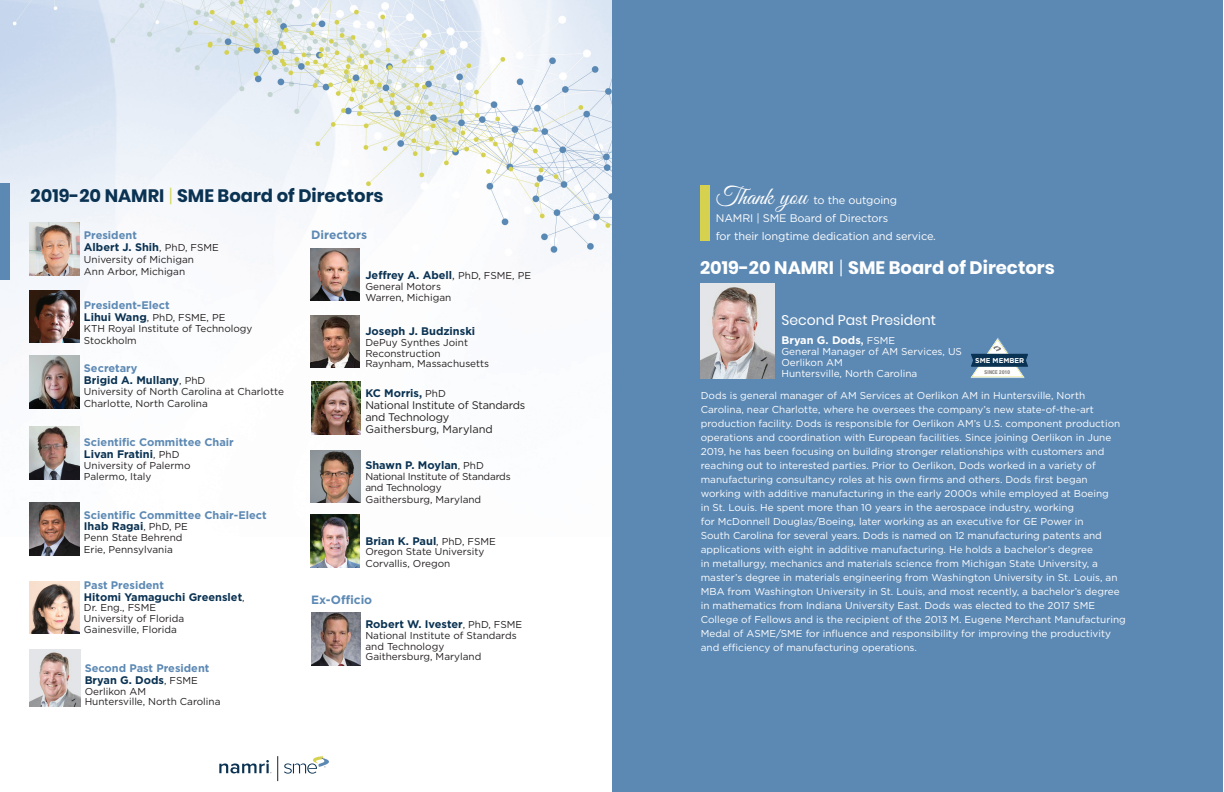
<style>
.page{position:relative;width:1224px;height:792px;background:#fff}
.page>*{position:absolute;margin:0;border:0;box-sizing:border-box;transform-origin:0 0}
.t1{font:25px "Great Vibes";color:#fff}
.t2{font:700 18px "Poppins";color:#0a3252}
.t3{font:700 18px "Poppins";color:#fff}
.t4{font:14px "Poppins";color:#fff}
.t5{font:700 12px "Gotham";color:#5c89b4}
.t6{font:700 11px/12px "Gotham";color:#0a3252}
.t7{font:700 11px/11.9px "Gotham";color:#5c89b4}
.t8{font:11px/18px "Gotham";letter-spacing:-.01em;color:#fff}
.t9{font:11px/11.9px "Gotham";letter-spacing:-.02em;color:#231f20}
.t10{font:700 11px "Gotham";color:#fff}
.t11{font:10px/14px "Gotham";color:#fff}
.t12{font:10px/10.8px "Gotham";color:#231f20}
.t13{font:10px/10.8px "Gotham";letter-spacing:-.02em;color:#231f20}
.t14{font:700 7px "Gotham";color:#fff}
.t15{font:700 condensed 5.3px "Helvetica Neue LT Std";letter-spacing:.03em;color:#7e7a77}
.s1{font-family:"Gotham";font-weight:400;color:#d3d753}
.s2{color:#5c89b4}
.s3{font-weight:400;font-size:10px;color:#231f20}
.s4{font-weight:700;font-size:11px;color:#0a3252}
.s5{color:#0a3252}
.s6{font-weight:400;color:#231f20}
.s7{font-weight:700;color:#0a3252}
.s8{font-size:10px}
.s9{font-family:"Gotham";font-weight:400}
.s10{font-weight:400;font-size:10px}
</style>
<div class="page">
<div style="left:612px;top:0;width:611px;height:792px;background:#5c89b4"></div>
<img style="left:0;top:0;width:612px;height:568px">
<div style="left:0;top:183px;width:10px;height:96px;background:#5c89b4"></div>
<img style="left:30px;top:223px;width:49px;height:52px">
<img style="left:311px;top:248px;width:49px;height:53px">
<img style="left:30px;top:290px;width:49px;height:53px">
<img style="left:311px;top:382px;width:50px;height:52px">
<img style="left:30px;top:356px;width:49px;height:52px">
<img style="left:311px;top:450px;width:49px;height:53px">
<img style="left:30px;top:427px;width:49px;height:52px">
<img style="left:310px;top:515px;width:50px;height:52px">
<img style="left:30px;top:503px;width:49px;height:52px">
<img style="left:310px;top:315px;width:50px;height:53px">
<img style="left:30px;top:581px;width:49px;height:53px">
<img style="left:311px;top:613px;width:50px;height:52px">
<img style="left:29px;top:650px;width:51px;height:56px">
<svg style="left:219px;top:760px;width:53px;height:13px"></svg>
<svg style="left:278px;top:756px;width:51px;height:25px"></svg>
<svg style="left:970px;top:338px;width:58px;height:40px"></svg>
<img style="left:700px;top:284px;width:75px;height:95px">
<div style="left:701px;top:185px;width:9px;height:55px;background:#d6d250"></div>
<h2 class="t2" style="left:31px;top:185px;width:354px">2019-20 NAMRI <span class="s1">|</span> SME Board of Directors</h2>
<p class="t6" style="left:84px;top:229px;width:136px"><span class="s2">President<br></span>Albert J. Shih<span class="s3">, PhD, FSME</span></p>
<p class="t12" style="left:84px;top:253px;width:112px;line-height:12px">University of Michigan<br>Ann Arbor, Michigan</p>
<p class="t7" style="left:84px;top:299px;width:87px">President-Elect</p>
<p class="t12" style="left:84px;top:312px;width:170px"><span class="s4">Lihui Wang</span>, PhD, FSME, PE<br>KTH Royal Institute of Technology</p>
<p class="t12" style="left:84px;top:335px;width:54px">Stockholm</p>
<p class="t6" style="left:84px;top:362px;width:123px"><span class="s2">Secretary<br></span>Brigid A. Mullany<span class="s3">, PhD</span></p>
<p class="t12" style="left:84px;top:385px;width:201px;line-height:12px">University of North Carolina at Charlotte<br>Charlotte, North Carolina</p>
<p class="t7" style="left:84px;top:436px;width:151px">Scientific Committee Chair<br><span class="s5">Livan Fratini</span><span class="s3">, PhD</span></p>
<p class="t12" style="left:84px;top:460px;width:108px">University of Palermo<br>Palermo, Italy</p>
<p class="t7" style="left:84px;top:509px;width:184px">Scientific Committee Chair-Elect<br><span class="s5">Ihab Ragai</span><span class="s3">, PhD, PE</span></p>
<p class="t12" style="left:84px;top:532px;width:100px;line-height:11.9px">Penn State Behrend<br>Erie, Pennsylvania</p>
<p class="t6" style="left:84px;top:579px;width:162px"><span class="s2">Past President<br></span>Hitomi Yamaguchi Greenslet<span class="s3">,</span></p>
<p class="t12" style="left:84px;top:602px;width:102px">Dr. Eng., FSME<br>University of Florida<br>Gainesville, Florida</p>
<p class="t7" style="left:85px;top:662px;width:126px">Second Past President<br><span class="s5">Bryan G. Dods</span><span class="s3">, FSME</span></p>
<p class="t12" style="left:85px;top:686px;width:137px">Oerlikon AM<br>Huntersville, North Carolina</p>
<p class="t5" style="left:311px;top:227px;width:57px">Directors</p>
<p class="t6" style="left:365px;top:269px;width:167px">Jeffrey A. Abell<span class="s6">,</span> <span class="s3">PhD, FSME, PE</span></p>
<p class="t12" style="left:365px;top:281px;width:87px">General Motors<br>Warren, Michigan</p>
<p class="t6" style="left:365px;top:325px;width:111px">Joseph J. Budzinski</p>
<p class="t12" style="left:365px;top:337px;width:125px">DePuy Synthes Joint<br>Reconstruction<br>Raynham, Massachusetts</p>
<p class="t9" style="left:365px;top:387px;width:161px"><span class="s7">KC Morris,</span> <span class="s8">PhD<br></span>National Institute of Standards and Technology<br>Gaithersburg, Maryland</p>
<p class="t6" style="left:365px;top:459px;width:120px">Shawn P. Moylan<span class="s3">, PhD</span></p>
<p class="t13" style="left:365px;top:471px;width:147px">National Institute of Standards and Technology</p>
<p class="t12" style="left:365px;top:494px;width:117px">Gaithersburg, Maryland</p>
<p class="t6" style="left:365px;top:535px;width:132px">Brian K. Paul<span class="s3">, PhD, FSME</span></p>
<p class="t12" style="left:365px;top:546px;width:120px;line-height:11.9px">Oregon State University<br>Corvallis, Oregon</p>
<p class="t5" style="left:311px;top:591px;width:63px">Ex-Officio</p>
<p class="t6" style="left:365px;top:618px;width:158px">Robert W. Ivester<span class="s3">, PhD, FSME</span></p>
<p class="t12" style="left:365px;top:630px;width:153px">National Institute of Standards and Technology<br>Gaithersburg, Maryland</p>
<h1 class="t1" style="left:716px;top:183px;width:93px">Thank you</h1>
<p class="t8" style="left:716px;top:191px;width:222px;text-indent:98px">to the outgoing<br>NAMRI | SME Board of Directors<br>for their longtime dedication and service.</p>
<h2 class="t3" style="left:700px;top:257px;width:356px">2019-20 NAMRI <span class="s9">|</span> SME Board of Directors</h2>
<h3 class="t4" style="left:781px;top:312px;width:156px">Second Past President</h3>
<p class="t10" style="left:781px;top:333px;width:115px">Bryan G. Dods<span class="s8">,</span> <span class="s10">FSME</span></p>
<p class="t11" style="left:781px;top:346px;width:182px;line-height:10.8px">General Manager of AM Services, US<br>Oerlikon AM<br>Huntersville, North Carolina</p>
<p class="t11" style="left:701px;top:388px;width:427px">Dods is general manager of AM Services at Oerlikon AM in Huntersville, North Carolina, near Charlotte, where he oversees the company’s new state-of-the-art production facility. Dods is responsible for Oerlikon AM’s U.S. component production operations and coordination with European facilities. Since joining Oerlikon in June 2019, he has been focusing on building stronger relationships with customers and reaching out to interested parties. Prior to Oerlikon, Dods worked in a variety of manufacturing consultancy roles at his own firms and others. Dods first began working with additive manufacturing in the early 2000s while employed at Boeing<br>in St. Louis. He spent more than 10 years in the aerospace industry, working<br>for McDonnell Douglas/Boeing, later working as an executive for GE Power in<br>South Carolina for several years. Dods is named on 12 manufacturing patents and applications with eight in additive manufacturing. He holds a bachelor’s degree<br>in metallurgy, mechanics and materials science from Michigan State University, a master’s degree in materials engineering from Washington University in St. Louis, an MBA from Washington University in St. Louis, and most recently, a bachelor’s degree in mathematics from Indiana University East. Dods was elected to the 2017 SME College of Fellows and is the recipient of the 2013 M. Eugene Merchant Manufacturing Medal of ASME/SME for influence and responsibility for improving the productivity and efficiency of manufacturing operations.</p>
<p class="t14" style="left:975px;top:356px;width:50px">SME MEMBER</p>
<p class="t15" style="left:985px;top:369px;width:27px">SINCE 2010</p>
</div>
